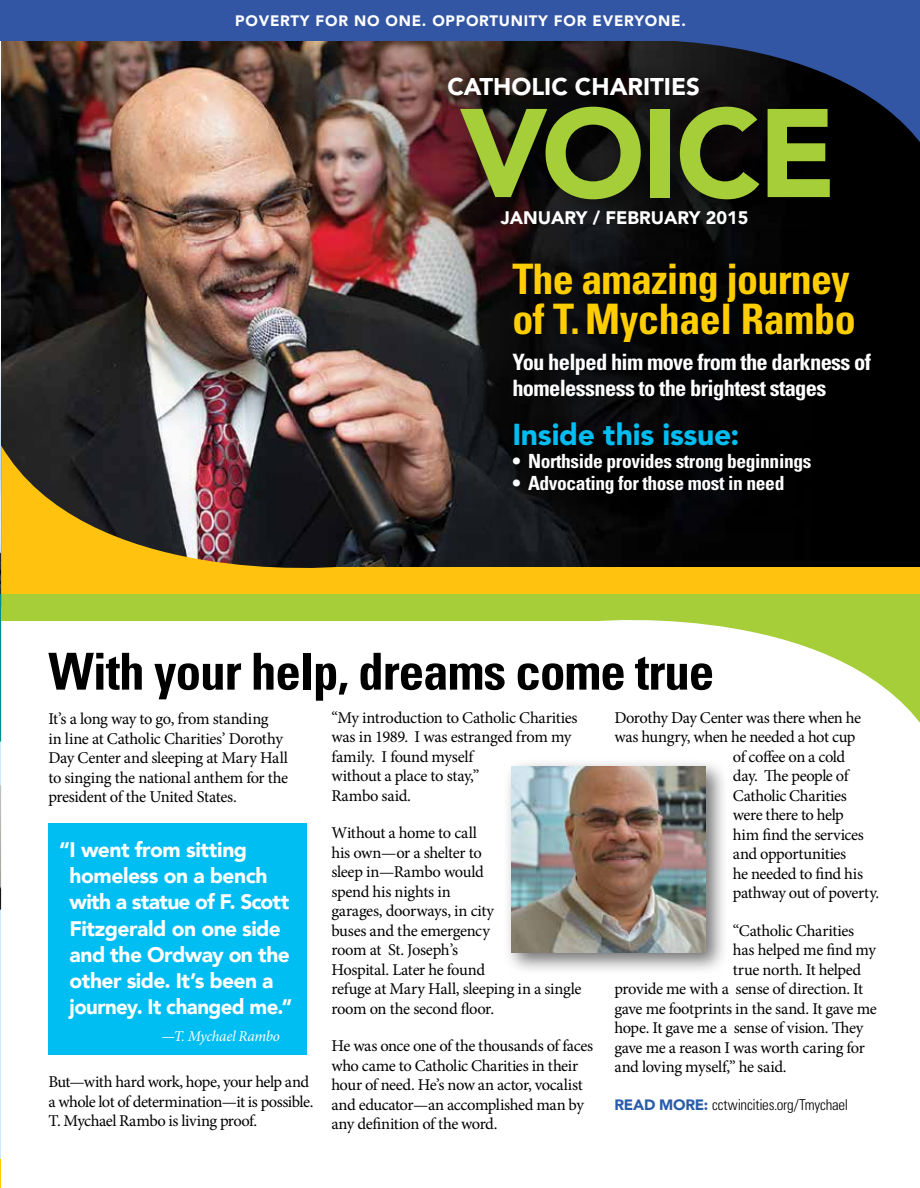
<style>
.page{position:relative;width:920px;height:1188px;background:#fff}
.page>*{position:absolute;margin:0;border:0;box-sizing:border-box;transform-origin:0 0}
.t1{font:900 124.5px "Avenir LT Std";letter-spacing:-.025em;color:#a6ce39}
.t2{font:700 condensed 51px "Univers";letter-spacing:-.02em;color:#000}
.t3{font:700 condensed 42px/40.5px "Univers";letter-spacing:-.02em;color:#ffce02}
.t4{font:900 30px "Avenir LT Std";letter-spacing:-.01em;color:#00bdf2}
.t5{font:900 24px "Avenir LT Std";color:#fff}
.t6{font:700 condensed 22.5px/25.5px "Univers";letter-spacing:-.03em;color:#fff}
.t7{font:900 21px/26.2px "Avenir";letter-spacing:-.025em;color:#fff}
.t8{font:700 condensed 19.5px "Univers";letter-spacing:-.02em;color:#fff}
.t9{font:900 18px "Avenir LT Std";color:#fff}
.t10{font:16.5px/19.5px "Minion Pro";letter-spacing:-.025em;color:#000}
.t11{font:900 15px "Avenir LT Std";letter-spacing:.05em;color:#fff}
.t12{font:300 condensed 15px "Univers";letter-spacing:-.02em;color:#000}
.t13{font:italic 15px "Minion Pro";letter-spacing:-.02em;color:#fff}
.s1{font-family:"Avenir";font-weight:900;font-stretch:normal;color:#2a5caa}
</style>
<div class="page">
<img style="left:0;top:40px;width:1px;height:554px">
<hr style="left:0;top:594px;width:1px;height:594px;background:#caebfc">
<img style="left:1px;top:162px;width:918px;height:284px">
<div style="left:0;top:0;width:919px;height:40px;background:#3256a4"></div>
<div style="left:440px;top:62px;width:425px;height:191px;background:#000;opacity:.75"></div>
<svg style="left:1px;top:446px;width:918px;height:148px;background:#7a5e21"></svg>
<svg style="left:1px;top:594px;width:918px;height:148px"></svg>
<img style="left:1px;top:40px;width:918px;height:122px">
<div style="left:469px;top:219px;width:444px;height:317px;background:#000;opacity:.75"></div>
<svg style="left:0;top:1160px;width:1px;height:28px"></svg>
<div style="left:503px;top:759px;width:225px;height:216px;background:#000;opacity:.55"></div>
<img style="left:511px;top:767px;width:194px;height:186px">
<svg style="left:0;top:594px;width:1px;height:148px"></svg>
<div style="left:48px;top:823px;width:258px;height:231px;background:#00bdf2"></div>
<img style="left:0;top:785px;width:1px;height:125px">
<p class="t11" style="left:235px;top:12px;width:452px">POVERTY FOR NO ONE. OPPORTUNITY FOR EVERYONE.</p>
<p class="t5" style="left:447px;top:72px;width:254px">CATHOLIC CHARITIES</p>
<p class="t1" style="left:459px;top:78px;width:378px">VOICE</p>
<p class="t9" style="left:500px;top:207px;width:249px">JANUARY / FEBRUARY 2015</p>
<p class="t3" style="left:512px;top:258px;width:345px">The amazing journey of T. Mychael Rambo</p>
<p class="t6" style="left:512px;top:349px;width:360px">You helped him move from the darkness of homelessness to the brightest stages</p>
<p class="t4" style="left:512px;top:416px;width:228px">Inside this issue:</p>
<p class="t8" style="left:512px;top:449px;width:300px">• Northside provides strong beginnings</p>
<p class="t8" style="left:512px;top:471px;width:273px">• Advocating for those most in need</p>
<p class="t2" style="left:48px;top:640px;width:667px">With your help, dreams come true</p>
<p class="t10" style="left:48px;top:709px;width:241px">It’s a long way to go, from standing<br>in line at Catholic Charities’ Dorothy Day Center and sleeping at Mary Hall to singing the national anthem for the president of the United States.</p>
<p class="t7" style="left:70px;top:836px;width:224px;text-indent:-10px">“I went from sitting homeless on a bench with a statue of F. Scott<br>Fitzgerald on one side and the Ordway on the other side. It’s been a journey. It changed me.”</p>
<p class="t13" style="left:161px;top:1026px;width:120px">—T. Mychael Rambo</p>
<p class="t10" style="left:48px;top:1072px;width:266px">But—with hard work, hope, your help and a whole lot of determination—it is possible.<br>T. Mychael Rambo is living proof.</p>
<p class="t10" style="left:331px;top:708px;width:247px">“My introduction to Catholic Charities was in 1989. I was estranged from my family. I found myself<br>without a place to stay,”<br>Rambo said.</p>
<p class="t10" style="left:331px;top:823px;width:251px">Without a home to call<br>his own—or a shelter to<br>sleep in—Rambo would<br>spend his nights in<br>garages, doorways, in city<br>buses and the emergency<br>room at St. Joseph’s<br>Hospital. Later he found<br>refuge at Mary Hall, sleeping in a single room on the second floor.</p>
<p class="t10" style="left:331px;top:1036px;width:263px">He was once one of the thousands of faces who came to Catholic Charities in their hour of need. He’s now an actor, vocalist and educator—an accomplished man by any definition of the word.</p>
<p class="t10" style="left:614px;top:708px;width:248px">Dorothy Day Center was there when he</p>
<p class="t10" style="left:614px;top:727px;width:242px">was hungry, when he needed a hot cup</p>
<p class="t10" style="left:732px;top:747px;width:114px">of coffee on a cold</p>
<p class="t10" style="left:732px;top:766px;width:117px">day. The people of</p>
<p class="t10" style="left:732px;top:786px;width:115px">Catholic Charities</p>
<p class="t10" style="left:732px;top:805px;width:112px">were there to help</p>
<p class="t10" style="left:732px;top:825px;width:132px">him find the services</p>
<p class="t10" style="left:732px;top:844px;width:115px">and opportunities</p>
<p class="t10" style="left:732px;top:864px;width:131px">he needed to find his</p>
<p class="t10" style="left:732px;top:883px;width:148px">pathway out of poverty.</p>
<p class="t10" style="left:732px;top:921px;width:123px">“Catholic Charities</p>
<p class="t10" style="left:732px;top:940px;width:145px">has helped me find my</p>
<p class="t10" style="left:732px;top:960px;width:130px">true north. It helped</p>
<p class="t10" style="left:614px;top:979px;width:250px">provide me with a sense of direction. It</p>
<p class="t10" style="left:614px;top:999px;width:264px">gave me footprints in the sand. It gave me</p>
<p class="t10" style="left:614px;top:1018px;width:250px">hope. It gave me a sense of vision. They</p>
<p class="t10" style="left:614px;top:1038px;width:252px">gave me a reason I was worth caring for</p>
<p class="t10" style="left:614px;top:1057px;width:174px">and loving myself,” he said.</p>
<p class="t12" style="left:614px;top:1095px;width:235px"><span class="s1">READ MORE:</span> cctwincities.org/Tmychael</p>
</div>
